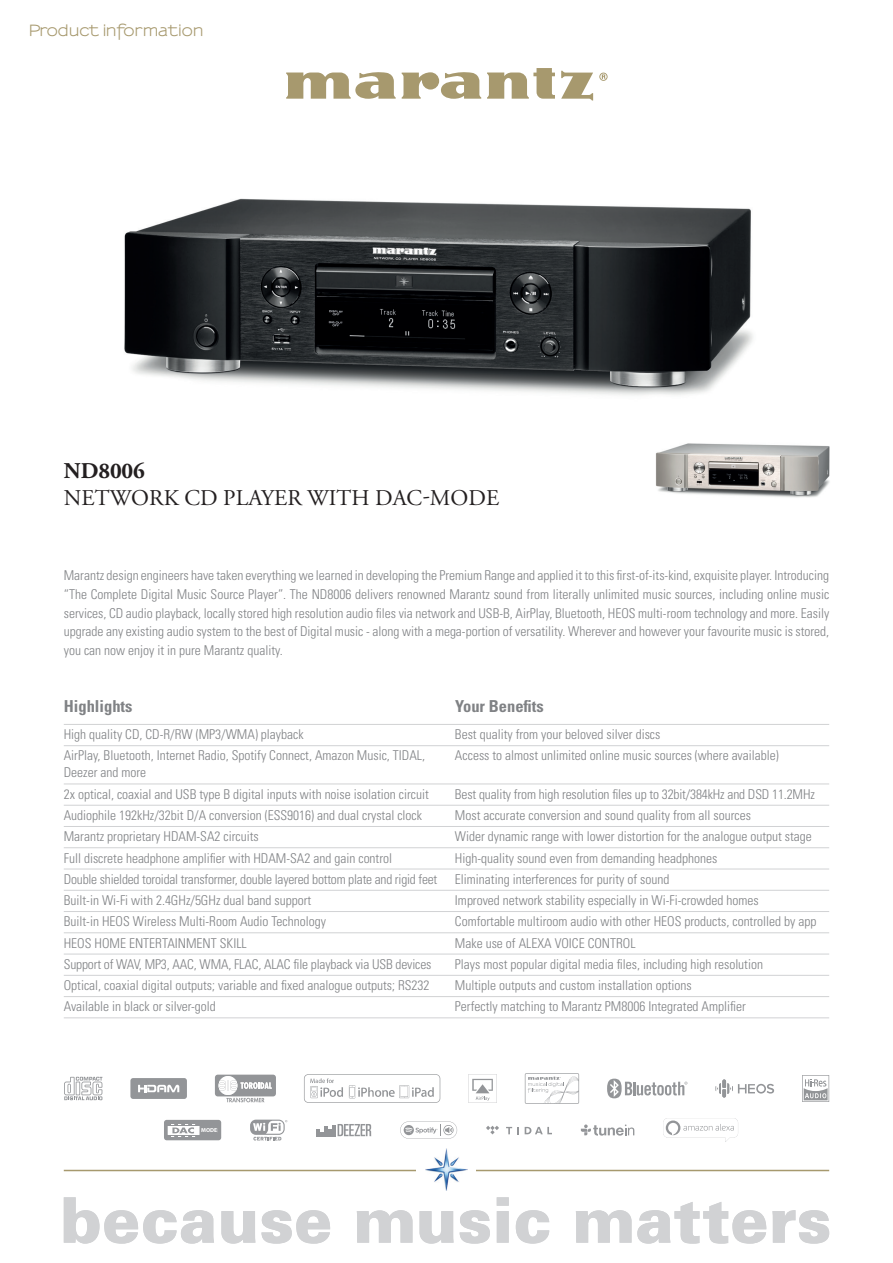
<style>
.page{position:relative;width:893px;height:1263px;background:#fff}
.page>*{position:absolute;margin:0;border:0;box-sizing:border-box;transform-origin:0 0}
.t1{font:22.5px "Adobe Garamond Pro";letter-spacing:.005em;color:#231f20}
.t2{font:700 22.5px "Adobe Garamond Pro";letter-spacing:-.01em;color:#231f20}
.t3{font:700 condensed 16.5px "Univers";color:#808285}
.t4{font:700 15px "Sansumi";letter-spacing:-.01em;color:#a7996e}
.t5{font:300 condensed 13.5px/18.8px "Univers";color:#808285}
.t6{font:700 5.7px "Myriad Pro";color:#fff}
</style>
<div class="page">
<img style="left:124px;top:198px;width:629px;height:197px">
<hr style="left:64px;top:1170px;width:765px;height:1px;background:#a7996e">
<div style="left:417px;top:1142px;width:59px;height:55px;background:#fff"></div>
<img style="left:425px;top:1148px;width:43px;height:43px">
<svg style="left:402px;top:72px;width:79px;height:27px"></svg>
<svg style="left:487px;top:68px;width:68px;height:31px"></svg>
<svg style="left:561px;top:71px;width:32px;height:29px"></svg>
<svg style="left:286px;top:72px;width:110px;height:27px"></svg>
<svg style="left:599px;top:73px;width:9px;height:8px"></svg>
<svg style="left:64px;top:1197px;width:150px;height:46px"></svg>
<svg style="left:221px;top:1211px;width:34px;height:32px"></svg>
<svg style="left:261px;top:1210px;width:69px;height:33px"></svg>
<svg style="left:357px;top:1210px;width:55px;height:33px"></svg>
<svg style="left:420px;top:1211px;width:34px;height:32px"></svg>
<svg style="left:460px;top:1210px;width:30px;height:33px"></svg>
<svg style="left:497px;top:1197px;width:12px;height:46px"></svg>
<svg style="left:516px;top:1210px;width:33px;height:33px"></svg>
<svg style="left:576px;top:1210px;width:55px;height:33px"></svg>
<svg style="left:637px;top:1202px;width:129px;height:41px"></svg>
<svg style="left:772px;top:1210px;width:57px;height:33px"></svg>
<hr style="left:64px;top:724px;width:391px;height:1px;background:#d1d2d4">
<hr style="left:455px;top:724px;width:374px;height:1px;background:#d1d2d4">
<hr style="left:64px;top:745px;width:391px;height:1px;background:#d1d2d4">
<hr style="left:455px;top:745px;width:374px;height:1px;background:#d1d2d4">
<hr style="left:64px;top:783px;width:391px;height:1px;background:#d1d2d4">
<hr style="left:455px;top:783px;width:374px;height:1px;background:#d1d2d4">
<hr style="left:64px;top:805px;width:391px;height:1px;background:#d1d2d4">
<hr style="left:455px;top:805px;width:374px;height:1px;background:#d1d2d4">
<hr style="left:64px;top:826px;width:391px;height:1px;background:#d1d2d4">
<hr style="left:455px;top:826px;width:374px;height:1px;background:#d1d2d4">
<hr style="left:64px;top:847px;width:391px;height:1px;background:#d1d2d4">
<hr style="left:455px;top:847px;width:374px;height:1px;background:#d1d2d4">
<hr style="left:64px;top:869px;width:391px;height:1px;background:#d1d2d4">
<hr style="left:455px;top:869px;width:374px;height:1px;background:#d1d2d4">
<hr style="left:64px;top:890px;width:391px;height:1px;background:#d1d2d4">
<hr style="left:455px;top:890px;width:374px;height:1px;background:#d1d2d4">
<hr style="left:64px;top:911px;width:391px;height:1px;background:#d1d2d4">
<hr style="left:455px;top:911px;width:374px;height:1px;background:#d1d2d4">
<hr style="left:64px;top:932px;width:391px;height:1px;background:#d1d2d4">
<hr style="left:455px;top:932px;width:374px;height:1px;background:#d1d2d4">
<hr style="left:64px;top:954px;width:391px;height:1px;background:#d1d2d4">
<hr style="left:455px;top:954px;width:374px;height:1px;background:#d1d2d4">
<hr style="left:64px;top:975px;width:391px;height:1px;background:#d1d2d4">
<hr style="left:455px;top:975px;width:374px;height:1px;background:#d1d2d4">
<hr style="left:64px;top:996px;width:391px;height:1px;background:#d1d2d4">
<hr style="left:455px;top:996px;width:374px;height:1px;background:#d1d2d4">
<hr style="left:64px;top:1017px;width:391px;height:1px;background:#d1d2d4">
<hr style="left:455px;top:1017px;width:374px;height:1px;background:#d1d2d4">
<img style="left:656px;top:443px;width:174px;height:55px">
<svg style="left:400px;top:1121px;width:57px;height:18px"></svg>
<svg style="left:316px;top:1124px;width:55px;height:12px"></svg>
<svg style="left:506px;top:1127px;width:13px;height:7px"></svg>
<svg style="left:525px;top:1127px;width:27px;height:7px"></svg>
<svg style="left:486px;top:1126px;width:13px;height:8px"></svg>
<svg style="left:581px;top:1124px;width:53px;height:12px"></svg>
<svg style="left:250px;top:1119px;width:37px;height:21px"></svg>
<svg style="left:802px;top:1075px;width:27px;height:27px"></svg>
<svg style="left:715px;top:1079px;width:59px;height:18px"></svg>
<svg style="left:607px;top:1078px;width:80px;height:20px"></svg>
<svg style="left:468px;top:1074px;width:29px;height:29px"></svg>
<svg style="left:304px;top:1074px;width:136px;height:29px"></svg>
<div style="left:130px;top:1078px;width:57px;height:21px;background:#939598;border-radius:3px"></div>
<svg style="left:138px;top:1085px;width:41px;height:7px"></svg>
<svg style="left:64px;top:1077px;width:39px;height:23px"></svg>
<svg style="left:215px;top:1075px;width:61px;height:27px"></svg>
<svg style="left:525px;top:1073px;width:54px;height:31px"></svg>
<svg style="left:663px;top:1118px;width:75px;height:24px"></svg>
<svg style="left:164px;top:1120px;width:57px;height:20px"></svg>
<hr style="left:202px;top:1128px;width:15px;height:4px;background:#939598">
<p class="t4" style="left:28px;top:22px;width:177px">Product information</p>
<h1 class="t2" style="left:64px;top:457px;width:82px">ND8006</h1>
<h1 class="t1" style="left:64px;top:484px;width:437px">NETWORK CD PLAYER WITH DAC-MODE</h1>
<p class="t5" style="left:64px;top:566px;width:767px;text-align:justify">Marantz design engineers have taken everything we learned in developing the Premium Range and applied it to this first-of-its-kind, exquisite player. Introducing “The Complete Digital Music Source Player”. The ND8006 delivers renowned Marantz sound from literally unlimited music sources, including online music services, CD audio playback, locally stored high resolution audio files via network and USB-B, AirPlay, Bluetooth, HEOS multi-room technology and more. Easily upgrade any existing audio system to the best of Digital music - along with a mega-portion of versatility. Wherever and however your favourite music is stored, you can now enjoy it in pure Marantz quality.</p>
<p class="t3" style="left:64px;top:696px;width:70px">Highlights</p>
<p class="t3" style="left:455px;top:696px;width:90px">Your Benefits</p>
<p class="t5" style="left:64px;top:725px;width:241px">High quality CD, CD-R/RW (MP3/WMA) playback</p>
<p class="t5" style="left:455px;top:725px;width:207px">Best quality from your beloved silver discs</p>
<p class="t5" style="left:64px;top:747px;width:363px;line-height:16.5px">AirPlay, Bluetooth, Internet Radio, Spotify Connect, Amazon Music, TIDAL,<br>Deezer and more</p>
<p class="t5" style="left:455px;top:746px;width:325px">Access to almost unlimited online music sources (where available)</p>
<p class="t5" style="left:64px;top:784px;width:367px">2x optical, coaxial and USB type B digital inputs with noise isolation circuit</p>
<p class="t5" style="left:455px;top:784px;width:361px">Best quality from high resolution files up to 32bit/384kHz and DSD 11.2MHz</p>
<p class="t5" style="left:64px;top:806px;width:360px">Audiophile 192kHz/32bit D/A conversion (ESS9016) and dual crystal clock</p>
<p class="t5" style="left:455px;top:806px;width:298px">Most accurate conversion and sound quality from all sources</p>
<p class="t5" style="left:64px;top:827px;width:196px">Marantz proprietary HDAM-SA2 circuits</p>
<p class="t5" style="left:455px;top:827px;width:358px">Wider dynamic range with lower distortion for the analogue output stage</p>
<p class="t5" style="left:64px;top:848px;width:330px">Full discrete headphone amplifier with HDAM-SA2 and gain control</p>
<p class="t5" style="left:455px;top:848px;width:264px">High-quality sound even from demanding headphones</p>
<p class="t5" style="left:64px;top:869px;width:375px">Double shielded toroidal transformer, double layered bottom plate and rigid feet</p>
<p class="t5" style="left:455px;top:869px;width:216px">Eliminating interferences for purity of sound</p>
<p class="t5" style="left:64px;top:891px;width:249px">Built-in Wi-Fi with 2.4GHz/5GHz dual band support</p>
<p class="t5" style="left:455px;top:891px;width:305px">Improved network stability especially in Wi-Fi-crowded homes</p>
<p class="t5" style="left:64px;top:912px;width:264px">Built-in HEOS Wireless Multi-Room Audio Technology</p>
<p class="t5" style="left:455px;top:912px;width:363px">Comfortable multiroom audio with other HEOS products, controlled by app</p>
<p class="t5" style="left:64px;top:933px;width:185px">HEOS HOME ENTERTAINMENT SKILL</p>
<p class="t5" style="left:455px;top:933px;width:182px">Make use of ALEXA VOICE CONTROL</p>
<p class="t5" style="left:64px;top:954px;width:369px">Support of WAV, MP3, AAC, WMA, FLAC, ALAC file playback via USB devices</p>
<p class="t5" style="left:455px;top:954px;width:310px">Plays most popular digital media files, including high resolution</p>
<p class="t5" style="left:64px;top:976px;width:367px">Optical, coaxial digital outputs; variable and fixed analogue outputs; RS232</p>
<p class="t5" style="left:455px;top:976px;width:238px">Multiple outputs and custom installation options</p>
<p class="t5" style="left:64px;top:997px;width:154px">Available in black or silver-gold</p>
<p class="t5" style="left:455px;top:997px;width:292px">Perfectly matching to Marantz PM8006 Integrated Amplifier</p>
<p class="t6" style="left:201px;top:1127px;width:18px">MODE</p>
</div>
